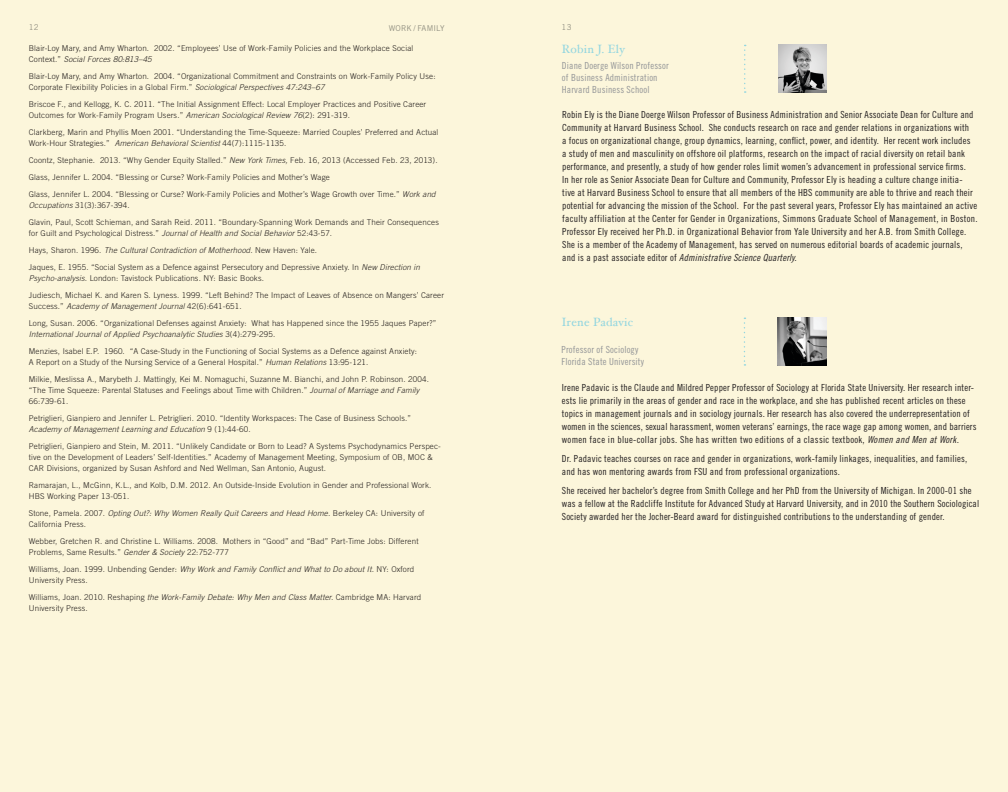
<style>
.page{position:relative;width:1008px;height:792px;background:#fcf6db}
.page>*{position:absolute;margin:0;border:0;box-sizing:border-box;transform-origin:0 0}
.TGoth_body_text_9_14{font:12px "Hoefler Text";letter-spacing:.02em;color:#93d6e0}
.bio_body_text_trade{font:9.8px/13px "Trade Gothic Cond Eighteen";letter-spacing:.015em;color:#231f20}
.Hoefler_Body_text{font:9.8px/12px "Trade Gothic Cond Eighteen";letter-spacing:.015em;color:#949698}
.References_TGoth_Lig{font:300 8px/11px "Trade Gothic";letter-spacing:.02em;color:#231f20}
.References_TGoth_Lig-2{font:italic 300 8px "Trade Gothic";letter-spacing:.02em;color:#231f20}
.TGoth_body_text_9_14-2{font:8px "Trade Gothic";letter-spacing:.02em;color:#949698}
.footnote{font:8px "Trade Gothic";color:#949698}
.s1{font-style:italic}
.s2{font-style:normal}
.s3{font-family:"Trade Gothic Cond Eighteen Obl"}
</style>
<div class="page">
<svg style="left:744px;top:318px;width:1px;height:48px"></svg>
<img style="left:778px;top:318px;width:48px;height:48px">
<svg style="left:744px;top:45px;width:2px;height:48px"></svg>
<img style="left:778px;top:45px;width:48px;height:48px">
<p class="TGoth_body_text_9_14-2" style="left:29px;top:23px;width:12px">12</p>
<p class="TGoth_body_text_9_14-2" style="left:389px;top:23px;width:57px">WORK / FAMILY</p>
<p class="footnote" style="left:562px;top:23px;width:12px">13</p>
<p class="References_TGoth_Lig" style="left:29px;top:43px;width:386px">Blair-Loy Mary, and Amy Wharton. 2002. “Employees’ Use of Work-Family Policies and the Workplace Social<br>Context.” <span class="s1">Social Forces 80:813–45</span></p>
<p class="References_TGoth_Lig" style="left:29px;top:71px;width:408px">Blair-Loy Mary, and Amy Wharton. 2004. “Organizational Commitment and Constraints on Work-Family Policy Use:<br>Corporate Flexibility Policies in a Global Firm.” <span class="s1">Sociological Perspectives 47:243–67</span></p>
<p class="References_TGoth_Lig" style="left:29px;top:99px;width:399px">Briscoe F., and Kellogg, K. C. 2011. “The Initial Assignment Effect: Local Employer Practices and Positive Career<br>Outcomes for Work-Family Program Users.” <span class="s1">American Sociological Review 76</span>(2): 291-319.</p>
<p class="References_TGoth_Lig" style="left:29px;top:127px;width:411px">Clarkberg, Marin and Phyllis Moen 2001. “Understanding the Time-Squeeze: Married Couples’ Preferred and Actual<br>Work-Hour Strategies.” <span class="s1">American Behavioral Scientist</span> 44(7):1115-1135.</p>
<p class="References_TGoth_Lig" style="left:29px;top:155px;width:410px">Coontz, Stephanie. 2013. “Why Gender Equity Stalled.” <span class="s1">New York Times,</span> Feb. 16, 2013 (Accessed Feb. 23, 2013).</p>
<p class="References_TGoth_Lig" style="left:29px;top:172px;width:303px">Glass, Jennifer L. 2004. “Blessing or Curse? Work-Family Policies and Mother’s Wage</p>
<p class="References_TGoth_Lig" style="left:29px;top:189px;width:408px">Glass, Jennifer L. 2004. “Blessing or Curse? Work-Family Policies and Mother’s Wage Growth over Time.” <span class="s1">Work and<br>Occupations</span> 31(3):367-394.</p>
<p class="References_TGoth_Lig" style="left:29px;top:217px;width:412px">Glavin, Paul, Scott Schieman, and Sarah Reid. 2011. “Boundary-Spanning Work Demands and Their Consequences for Guilt and Psychological Distress.” <span class="s1">Journal of Health and Social Behavior</span> 52:43-57.</p>
<p class="References_TGoth_Lig-2" style="left:29px;top:245px;width:290px"><span class="s2">Hays, Sharon. 1996.</span> The Cultural Contradiction of Motherhood. <span class="s2">New Haven: Yale.</span></p>
<p class="References_TGoth_Lig" style="left:29px;top:262px;width:393px">Jaques, E. 1955. “Social System as a Defence against Persecutory and Depressive Anxiety. In <span class="s1">New Direction in<br>Psycho-analysis.</span> London: Tavistock Publications. NY: Basic Books.</p>
<p class="References_TGoth_Lig" style="left:29px;top:290px;width:417px">Judiesch, Michael K. and Karen S. Lyness. 1999. “Left Behind? The Impact of Leaves of Absence on Mangers’ Career<br>Success.” <span class="s1">Academy of Management Journal</span> 42(6):641-651.</p>
<p class="References_TGoth_Lig" style="left:29px;top:318px;width:409px">Long, Susan. 2006. “Organizational Defenses against Anxiety: What has Happened since the 1955 Jaques Paper?”<br><span class="s1">International Journal of Applied Psychoanalytic Studies</span> 3(4):279-295.</p>
<p class="References_TGoth_Lig" style="left:29px;top:346px;width:390px">Menzies, Isabel E.P. 1960. “A Case-Study in the Functioning of Social Systems as a Defence against Anxiety:<br>A Report on a Study of the Nursing Service of a General Hospital.” <span class="s1">Human Relations</span> 13:95-121.</p>
<p class="References_TGoth_Lig" style="left:29px;top:374px;width:402px">Milkie, Meslissa A., Marybeth J. Mattingly, Kei M. Nomaguchi, Suzanne M. Bianchi, and John P. Robinson. 2004. “The Time Squeeze: Parental Statuses and Feelings about Time with Children.” <span class="s1">Journal of Marriage and Family<br></span>66:739-61.</p>
<p class="References_TGoth_Lig" style="left:29px;top:413px;width:384px">Petriglieri, Gianpiero and Jennifer L. Petriglieri. 2010. “Identity Workspaces: The Case of Business Schools.”<br><span class="s1">Academy of Management Learning and Education</span> 9 (1):44-60.</p>
<p class="References_TGoth_Lig" style="left:29px;top:441px;width:414px">Petriglieri, Gianpiero and Stein, M. 2011. “Unlikely Candidate or Born to Lead? A Systems Psychodynamics Perspec&shy;tive on the Development of Leaders’ Self-Identities.” Academy of Management Meeting, Symposium of OB, MOC &amp;<br>CAR Divisions, organized by Susan Ashford and Ned Wellman, San Antonio, August.</p>
<p class="References_TGoth_Lig" style="left:29px;top:480px;width:404px">Ramarajan, L., McGinn, K.L., and Kolb, D.M. 2012. An Outside-Inside Evolution in Gender and Professional Work.<br>HBS Working Paper 13-051.</p>
<p class="References_TGoth_Lig" style="left:29px;top:508px;width:397px">Stone, Pamela. 2007. <span class="s1">Opting Out?: Why Women Really Quit Careers and Head Home.</span> Berkeley CA: University of<br>California Press.</p>
<p class="References_TGoth_Lig" style="left:29px;top:536px;width:391px">Webber, Gretchen R. and Christine L. Williams. 2008. Mothers in “Good” and “Bad” Part-Time Jobs: Different<br>Problems, Same Results.” <span class="s1">Gender &amp; Society</span> 22:752-777</p>
<p class="References_TGoth_Lig" style="left:29px;top:564px;width:387px">Williams, Joan. 1999. Unbending Gender: <span class="s1">Why Work and Family Conflict and What to Do about It.</span> NY: Oxford<br>University Press.</p>
<p class="References_TGoth_Lig" style="left:29px;top:592px;width:394px">Williams, Joan. 2010. Reshaping <span class="s1">the Work-Family Debate: Why Men and Class Matter.</span> Cambridge MA: Harvard<br>University Press.</p>
<p class="TGoth_body_text_9_14" style="left:562px;top:42px;width:65px">Robin J. Ely</p>
<p class="Hoefler_Body_text" style="left:562px;top:59px;width:108px">Diane Doerge Wilson Professor of Business Administration<br>Harvard Business School</p>
<p class="bio_body_text_trade" style="left:562px;top:108px;width:417px">Robin Ely is the Diane Doerge Wilson Professor of Business Administration and Senior Associate Dean for Culture and Community at Harvard Business School. She conducts research on race and gender relations in organizations with<br>a focus on organizational change, group dynamics, learning, conflict, power, and identity. Her recent work includes<br>a study of men and masculinity on offshore oil platforms, research on the impact of racial diversity on retail bank performance, and presently, a study of how gender roles limit women’s advancement in professional service firms.<br>In her role as Senior Associate Dean for Culture and Community, Professor Ely is heading a culture change initia&shy;tive at Harvard Business School to ensure that all members of the HBS community are able to thrive and reach their potential for advancing the mission of the School. For the past several years, Professor Ely has maintained an active faculty affiliation at the Center for Gender in Organizations, Simmons Graduate School of Management, in Boston.<br>Professor Ely received her Ph.D. in Organizational Behavior from Yale University and her A.B. from Smith College.<br>She is a member of the Academy of Management, has served on numerous editorial boards of academic journals, and is a past associate editor of <span class="s3">Administrative Science Quarterly.</span></p>
<p class="TGoth_body_text_9_14" style="left:562px;top:315px;width:73px">Irene Padavic</p>
<p class="Hoefler_Body_text" style="left:562px;top:344px;width:84px">Professor of Sociology<br>Florida State University</p>
<p class="bio_body_text_trade" style="left:562px;top:381px;width:416px">Irene Padavic is the Claude and Mildred Pepper Professor of Sociology at Florida State University. Her research inter&shy;ests lie primarily in the areas of gender and race in the workplace, and she has published recent articles on these topics in management journals and in sociology journals. Her research has also covered the underrepresentation of women in the sciences, sexual harassment, women veterans’ earnings, the race wage gap among women, and barriers women face in blue-collar jobs. She has written two editions of a classic textbook, <span class="s3">Women and Men at Work.</span></p>
<p class="bio_body_text_trade" style="left:562px;top:452px;width:407px">Dr. Padavic teaches courses on race and gender in organizations, work-family linkages, inequalities, and families, and has won mentoring awards from FSU and from professional organizations.</p>
<p class="bio_body_text_trade" style="left:562px;top:484px;width:419px">She received her bachelor’s degree from Smith College and her PhD from the University of Michigan. In 2000-01 she was a fellow at the Radcliffe Institute for Advanced Study at Harvard University, and in 2010 the Southern Sociological<br>Society awarded her the Jocher-Beard award for distinguished contributions to the understanding of gender.</p>
</div>
